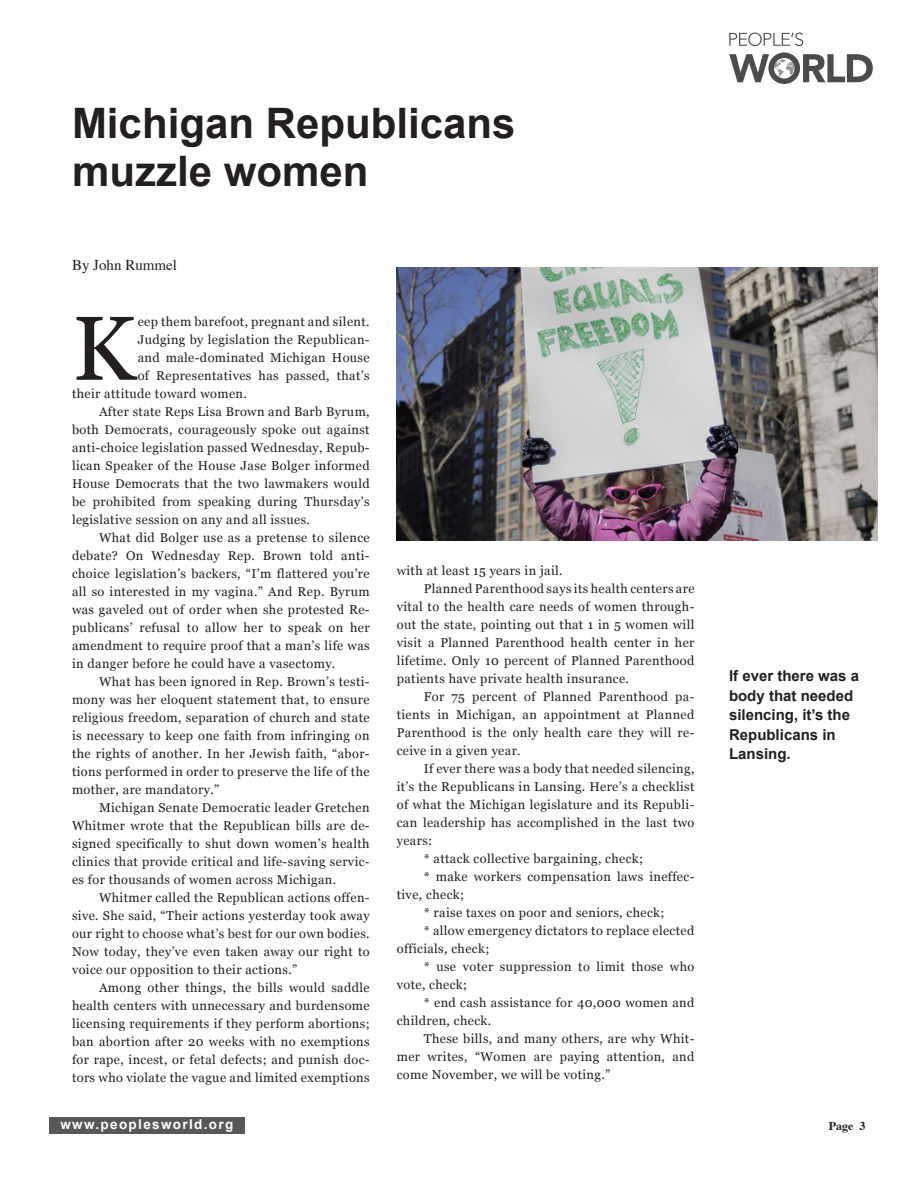
<style>
.page{position:relative;width:918px;height:1188px;background:#fff}
.page>*{position:absolute;margin:0;border:0;box-sizing:border-box;transform-origin:0 0}
.caps_paragraph{font:90.75px "Georgia";color:#231f20}
.title_arial-medium{font:700 42px "Arial";color:#231f20}
.quote{font:700 15px/19.5px "Arial";color:#231f20}
.by_line{font:15px "Times";color:#231f20}
.t1{font:700 13.5px "Arial";letter-spacing:.1em;color:#fff}
.body-text{font:12.75px/18px "Georgia";letter-spacing:.03em;color:#231f20;text-align:justify}
.caps_paragraph-2{font:12.75px "Georgia";letter-spacing:.03em;color:#231f20}
.by_line-2{font:700 12px "Times";color:#231f20}
</style>
<div class="page">
<div style="left:49px;top:1118px;width:196px;height:16px;background:#57585a"></div>
<svg style="left:729px;top:33px;width:74px;height:13px"></svg>
<svg style="left:729px;top:52px;width:144px;height:32px"></svg>
<img style="left:397px;top:267px;width:480px;height:274px">
<p class="title_arial-medium" style="left:72px;top:95px;width:445px">Michigan Republicans</p>
<p class="title_arial-medium" style="left:72px;top:143px;width:298px">muzzle women</p>
<p class="by_line" style="left:72px;top:251px;width:107px">By John Rummel</p>
<p class="caps_paragraph" style="left:72px;top:294px;width:64px">K</p>
<p class="caps_paragraph-2" style="left:138px;top:314px;width:234px">eep them barefoot, pregnant and silent.</p>
<p class="caps_paragraph-2" style="left:138px;top:332px;width:234px">Judging by legislation the Republican-</p>
<p class="caps_paragraph-2" style="left:138px;top:350px;width:234px">and male-dominated Michigan House</p>
<p class="caps_paragraph-2" style="left:138px;top:368px;width:233px">of Representatives has passed, that’s</p>
<p class="caps_paragraph-2" style="left:72px;top:386px;width:176px">their attitude toward women.</p>
<p class="body-text" style="left:72px;top:403px;width:299px;text-indent:27px">After state Reps Lisa Brown and Barb Byrum, both Democrats, courageously spoke out against anti-choice legislation passed Wednesday, Repub&shy;lican Speaker of the House Jase Bolger informed House Democrats that the two lawmakers would be prohibited from speaking during Thursday’s legislative session on any and all issues.</p>
<p class="body-text" style="left:72px;top:529px;width:299px;text-indent:27px">What did Bolger use as a pretense to silence debate? On Wednesday Rep. Brown told anti&shy;choice legislation’s backers, “I’m flattered you’re all so interested in my vagina.” And Rep. Byrum was gaveled out of order when she protested Re&shy;publicans’ refusal to allow her to speak on her amendment to require proof that a man’s life was in danger before he could have a vasectomy.</p>
<p class="body-text" style="left:72px;top:673px;width:299px;text-indent:27px">What has been ignored in Rep. Brown’s testi&shy;mony was her eloquent statement that, to ensure religious freedom, separation of church and state is necessary to keep one faith from infringing on the rights of another. In her Jewish faith, “abor&shy;tions performed in order to preserve the life of the mother, are mandatory.”</p>
<p class="body-text" style="left:72px;top:799px;width:299px;text-indent:27px">Michigan Senate Democratic leader Gretchen Whitmer wrote that the Republican bills are de&shy;signed specifically to shut down women’s health clinics that provide critical and life-saving servic&shy;es for thousands of women across Michigan.</p>
<p class="body-text" style="left:72px;top:889px;width:299px;text-indent:27px">Whitmer called the Republican actions offen&shy;sive. She said, “Their actions yesterday took away our right to choose what’s best for our own bodies.<br>Now today, they’ve even taken away our right to voice our opposition to their actions.”</p>
<p class="body-text" style="left:72px;top:979px;width:299px;text-indent:27px">Among other things, the bills would saddle health centers with unnecessary and burdensome licensing requirements if they perform abortions; ban abortion after 20 weeks with no exemptions for rape, incest, or fetal defects; and punish doc&shy;tors who violate the vague and limited exemptions</p>
<p class="t1" style="left:60px;top:1116px;width:174px">www.peoplesworld.org</p>
<p class="body-text" style="left:397px;top:562px;width:167px">with at least 15 years in jail.</p>
<p class="body-text" style="left:397px;top:580px;width:299px;text-indent:27px">Planned Parenthood says its health centers are vital to the health care needs of women through&shy;out the state, pointing out that 1 in 5 women will visit a Planned Parenthood health center in her lifetime. Only 10 percent of Planned Parenthood patients have private health insurance.</p>
<p class="body-text" style="left:397px;top:688px;width:299px;text-indent:27px">For 75 percent of Planned Parenthood pa&shy;tients in Michigan, an appointment at Planned Parenthood is the only health care they will re&shy;ceive in a given year.</p>
<p class="body-text" style="left:397px;top:760px;width:299px;text-indent:27px">If ever there was a body that needed silencing, it’s the Republicans in Lansing. Here’s a checklist of what the Michigan legislature and its Republi&shy;can leadership has accomplished in the last two years:</p>
<p class="body-text" style="left:424px;top:850px;width:221px">* attack collective bargaining, check;</p>
<p class="body-text" style="left:397px;top:868px;width:299px;text-indent:27px">* make workers compensation laws ineffec&shy;tive, check;</p>
<p class="body-text" style="left:424px;top:904px;width:242px">* raise taxes on poor and seniors, check;</p>
<p class="body-text" style="left:397px;top:922px;width:299px;text-indent:27px">* allow emergency dictators to replace elected officials, check;</p>
<p class="body-text" style="left:397px;top:958px;width:299px;text-indent:27px">* use voter suppression to limit those who vote, check;</p>
<p class="body-text" style="left:397px;top:994px;width:299px;text-indent:27px">* end cash assistance for 40,000 women and children, check.</p>
<p class="body-text" style="left:397px;top:1030px;width:299px;text-indent:27px">These bills, and many others, are why Whit&shy;mer writes, “Women are paying attention, and come November, we will be voting.”</p>
<p class="quote" style="left:729px;top:667px;width:132px">If ever there was a body that needed silencing, it’s the<br>Republicans in<br>Lansing.</p>
<p class="by_line-2" style="left:829px;top:1114px;width:38px">Page 3</p>
</div>
